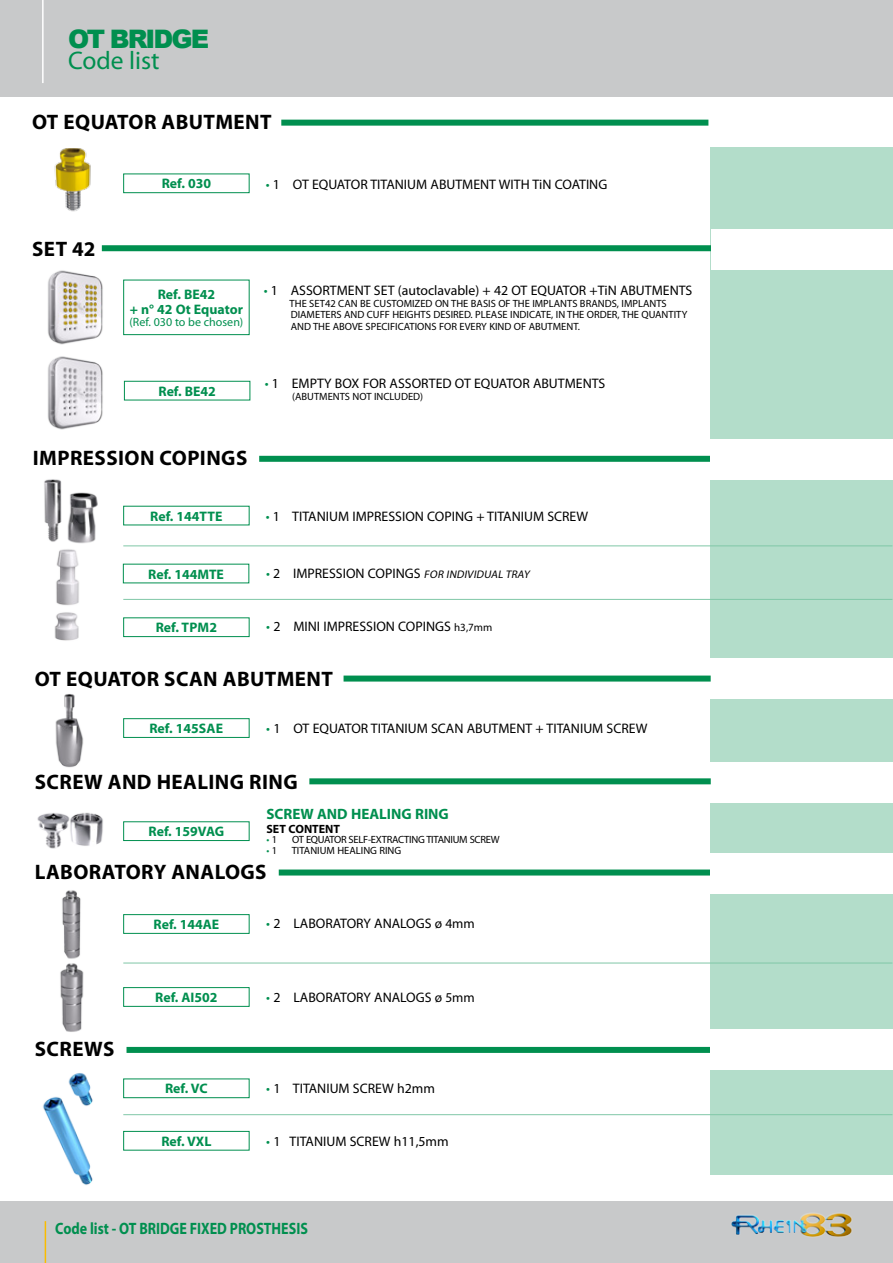
<style>
.page{position:relative;width:893px;height:1263px;background:#fff}
.page>*{position:absolute;margin:0;border:0;box-sizing:border-box;transform-origin:0 0}
.t1{font:900 25.5px "Arial";letter-spacing:-.075em;color:#008f4f}
.t2{font:25.5px "Myriad Pro";color:#008f4f}
.t3{font:700 21px "Myriad Pro";letter-spacing:.02em;color:#000}
.t4{font:700 16.5px "Myriad Pro";color:#008f4f;scale:.85 1}
.t5{font:700 15px "Myriad Pro";color:#008f4f}
.t6{font:13.8px "Myriad Pro";color:#000}
.t7{font:700 13.8px/15px "Myriad Pro";color:#008f4f;text-align:center}
.t8{font:12px "Myriad Pro";color:#008f4f}
.t9{font:700 12px "Myriad Pro";color:#000}
.t10{font:10.5px/10.5px "Myriad Pro";color:#000}
.t11{font:10.5px "Myriad Pro";letter-spacing:-.025em;color:#000}
.t12{font:10.5px "Myriad Pro";color:#008f4f}
.s1{color:#008f4f}
.s2{font-style:italic;font-size:11.1px}
.s3{font-size:11.1px}
.s4{color:#000}
.s5{font-size:13.5px}
</style>
<div class="page">
<div style="left:0;top:0;width:893px;height:97px;background:#c8c9ca"></div>
<div style="left:0;top:1201px;width:893px;height:62px;background:#c8c9ca"></div>
<hr style="left:45px;top:1221px;width:1px;height:42px;background:#fabc00">
<hr style="left:42px;top:0;width:2px;height:83px;background:#fff">
<img style="left:731px;top:1213px;width:121px;height:24px">
<div style="left:711px;top:147px;width:182px;height:1028px;background:#b3ddca"></div>
<div style="left:259px;top:456px;width:452px;height:6px;background:#008f4f"></div>
<div style="left:279px;top:869px;width:432px;height:6px;background:#008f4f"></div>
<hr style="left:123px;top:545px;width:769px;height:1px;background:#80c7a7">
<hr style="left:123px;top:599px;width:769px;height:1px;background:#80c7a7">
<div style="left:123px;top:617px;width:126px;height:20px;border:1px solid #008f4f"></div>
<div style="left:123px;top:914px;width:126px;height:20px;border:1px solid #008f4f"></div>
<hr style="left:123px;top:963px;width:769px;height:1px;background:#80c7a7">
<div style="left:123px;top:987px;width:126px;height:20px;border:1px solid #008f4f"></div>
<div style="left:127px;top:1047px;width:584px;height:6px;background:#008f4f"></div>
<div style="left:123px;top:1078px;width:126px;height:20px;border:1px solid #008f4f"></div>
<hr style="left:123px;top:1114px;width:769px;height:1px;background:#80c7a7">
<div style="left:123px;top:1131px;width:126px;height:19px;border:1px solid #008f4f"></div>
<div style="left:711px;top:762px;width:182px;height:40px;background:#fff"></div>
<div style="left:711px;top:1030px;width:182px;height:40px;background:#fff"></div>
<img style="left:44px;top:479px;width:54px;height:64px">
<img style="left:56px;top:543px;width:27px;height:61px">
<img style="left:54px;top:604px;width:25px;height:37px">
<img style="left:60px;top:890px;width:24px;height:142px">
<img style="left:45px;top:1112px;width:48px;height:73px">
<img style="left:43px;top:1073px;width:50px;height:39px">
<div style="left:309px;top:778px;width:402px;height:6px;background:#008f4f"></div>
<div style="left:711px;top:439px;width:182px;height:41px;background:#fff"></div>
<div style="left:123px;top:821px;width:126px;height:20px;border:1px solid #008f4f"></div>
<img style="left:72px;top:812px;width:31px;height:34px">
<img style="left:37px;top:813px;width:35px;height:36px">
<div style="left:711px;top:853px;width:182px;height:40px;background:#fff"></div>
<div style="left:281px;top:120px;width:427px;height:6px;background:#008f4f"></div>
<div style="left:123px;top:174px;width:126px;height:19px;border:1px solid #008f4f"></div>
<img style="left:54px;top:148px;width:37px;height:64px">
<div style="left:711px;top:658px;width:182px;height:40px;background:#fff"></div>
<div style="left:344px;top:675px;width:367px;height:6px;background:#008f4f"></div>
<img style="left:55px;top:694px;width:29px;height:74px">
<div style="left:123px;top:718px;width:126px;height:20px;border:1px solid #008f4f"></div>
<div style="left:102px;top:245px;width:609px;height:6px;background:#008f4f"></div>
<div style="left:711px;top:229px;width:182px;height:40px;background:#fff"></div>
<img style="left:47px;top:270px;width:56px;height:75px">
<img style="left:47px;top:356px;width:56px;height:74px">
<div style="left:124px;top:381px;width:126px;height:19px;border:1px solid #008f4f"></div>
<div style="left:123px;top:280px;width:127px;height:55px;border:1px solid #008f4f"></div>
<h1 class="t1" style="left:68px;top:21px;width:143px">OT BRIDGE</h1>
<h1 class="t2" style="left:68px;top:45px;width:93px">Code list</h1>
<h2 class="t3" style="left:32px;top:108px;width:241px">OT EQUATOR ABUTMENT</h2>
<h2 class="t3" style="left:32px;top:235px;width:13px">set</h2>
<h2 class="t3" style="left:72px;top:235px;width:25px">42</h2>
<p class="t7" style="left:162px;top:176px;width:51px">Ref. 030</p>
<p class="t6" style="left:266px;top:176px;width:343px"><span class="s1">•</span> 1 OT EQUATOR TITANIUM ABUTMENT WITH TiN COATING</p>
<p class="t7" style="left:130px;top:286px;width:115px">Ref. BE42<br>+ n° 42 Ot Equator</p>
<p class="t8" style="left:129px;top:315px;width:115px">(Ref. 030 to be chosen)</p>
<p class="t7" style="left:158px;top:383px;width:59px">Ref. BE42</p>
<p class="t6" style="left:264px;top:281px;width:430px"><span class="s1">•</span> 1 ASSORTMENT SET (autoclavable) + 42 OT EQUATOR +TiN ABUTMENTS</p>
<p class="t10" style="left:290px;top:298px;width:399px">THE SET42 CAN BE CUSTOMIZED ON THE BASIS OF THE IMPLANTS BRANDS, IMPLANTS<br>DIAMETERS AND CUFF HEIGHTS DESIRED. PLEASE INDICATE, IN THE ORDER, THE QUANTITY</p>
<p class="t10" style="left:291px;top:321px;width:291px">AND THE ABOVE SPECIFICATIONS FOR EVERY KIND OF ABUTMENT.</p>
<p class="t6" style="left:265px;top:375px;width:342px"><span class="s1">•</span> 1 EMPTY BOX FOR ASSORTED OT EQUATOR ABUTMENTS</p>
<p class="t10" style="left:292px;top:391px;width:132px">(ABUTMENTS NOT INCLUDED)</p>
<h2 class="t3" style="left:33px;top:444px;width:216px">IMPRESSION COPINGS</h2>
<p class="t7" style="left:150px;top:508px;width:74px">Ref. 144TTE</p>
<p class="t6" style="left:266px;top:508px;width:324px"><span class="s1">•</span> 1 TITANIUM IMPRESSION COPING + TITANIUM SCREW</p>
<p class="t7" style="left:148px;top:566px;width:77px">Ref. 144MTE</p>
<p class="t6" style="left:266px;top:565px;width:267px"><span class="s1">•</span> 2 IMPRESSION COPINGS <span class="s2">FOR INDIVIDUAL TRAY</span></p>
<p class="t7" style="left:156px;top:620px;width:36px">Ref. tpm</p>
<p class="t7" style="left:209px;top:620px;width:9px">2</p>
<p class="t6" style="left:266px;top:618px;width:228px"><span class="s1">•</span> 2 MINI IMPRESSION COPINGS <span class="s3">h3,7mm</span></p>
<h2 class="t3" style="left:35px;top:665px;width:300px">OT EQUATOR SCAN ABUTMENT</h2>
<p class="t7" style="left:149px;top:721px;width:75px">Ref. 145SAE</p>
<p class="t6" style="left:266px;top:719px;width:383px"><span class="s1">•</span> 1 OT EQUATOR TITANIUM SCAN ABUTMENT + TITANIUM SCREW</p>
<h2 class="t3" style="left:35px;top:768px;width:264px">SCREW AND HEALING RING</h2>
<p class="t7" style="left:149px;top:824px;width:77px">Ref. 159VAG</p>
<p class="t9" style="left:266px;top:821px;width:75px">SET CONTENT</p>
<p class="t12" style="left:266px;top:833px;width:12px">• <span class="s4">1</span></p>
<p class="t11" style="left:292px;top:833px;width:209px">OT EQUATOR SELF-EXTRACTING TITANIUM SCREW</p>
<p class="t12" style="left:266px;top:844px;width:12px">• <span class="s4">1</span></p>
<p class="t10" style="left:292px;top:845px;width:111px">TITANIUM HEALING RING</p>
<p class="t5" style="left:266px;top:804px;width:184px">SCREW AND HEALING RING</p>
<h2 class="t3" style="left:35px;top:858px;width:233px">LABORATORY ANALOGS</h2>
<p class="t7" style="left:154px;top:916px;width:67px">Ref. 144AE</p>
<p class="t6" style="left:266px;top:915px;width:210px"><span class="s1">•</span> 2 LABORATORY ANALOGS <span class="s5">ø 4mm</span></p>
<h2 class="t3" style="left:35px;top:1035px;width:81px">SCREWS</h2>
<p class="t7" style="left:155px;top:989px;width:64px">Ref. AI502</p>
<p class="t6" style="left:266px;top:989px;width:210px"><span class="s1">•</span> 2 LABORATORY ANALOGS <span class="s5">ø 5mm</span></p>
<p class="t7" style="left:165px;top:1081px;width:44px">Ref. VC</p>
<p class="t6" style="left:266px;top:1080px;width:170px"><span class="s1">•</span> 1 TITANIUM SCREW h2mm</p>
<p class="t7" style="left:161px;top:1133px;width:52px">Ref. VXL</p>
<p class="t6" style="left:266px;top:1133px;width:184px"><span class="s1">•</span> 1 TITANIUM SCREW h11,5mm</p>
<p class="t4" style="left:55px;top:1217px;width:299px">Code list - OT BRIDGE FIXED PROSTHESIS</p>
</div>
